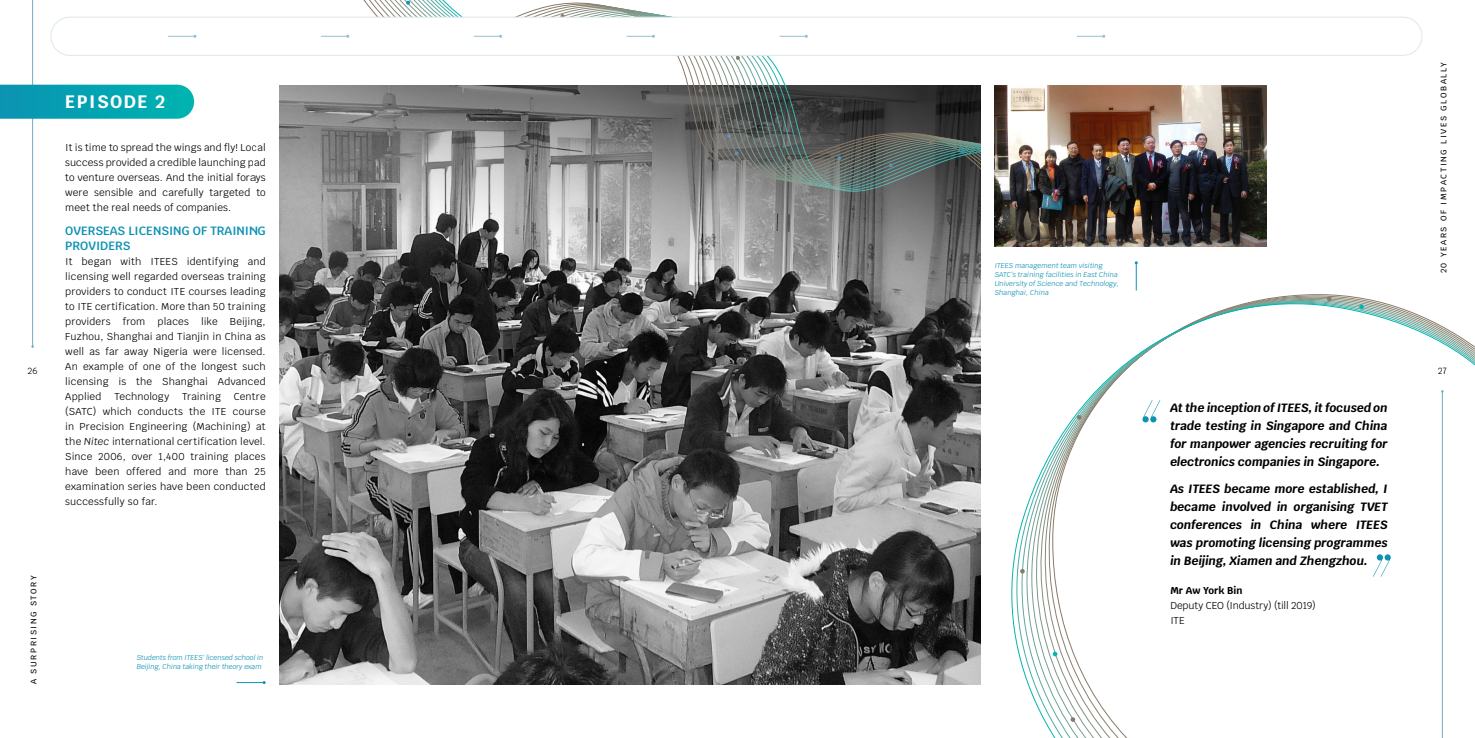
<style>
.page{position:relative;width:1475px;height:738px;background:#fff}
.page>*{position:absolute;margin:0;border:0;box-sizing:border-box;transform-origin:0 0}
.t1{font:700 18px "Krub";letter-spacing:.08em;color:#fff}
.t2{font:italic 700 12px/18px "Krub";color:#000;text-align:justify}
.t3{font:600 12px/15px "Krub";color:#0e92b2}
.t4{font:10px/15px "Krub";letter-spacing:.015em;color:#000;text-align:justify}
.t5{font:10px/15px "Krub";letter-spacing:-.01em;color:#000}
.t6{font:700 10px "Krub";color:#000}
.t7{font:9px "Krub";color:#000}
.t8{font:500 8px "Krub";letter-spacing:.2em;color:#000}
.t9{font:italic 7px/9px "Krub";color:#0e92b2}
.s1{font-style:italic}
</style>
<div class="page">
<hr style="left:32px;top:0;width:1px;height:346px;background:#6fabc4">
<img style="left:280px;top:317px;width:700px;height:366px">
<img style="left:994px;top:85px;width:272px;height:162px">
<svg style="left:253px;top:16px;width:727px;height:301px"></svg>
<svg style="left:259px;top:16px;width:721px;height:294px"></svg>
<svg style="left:265px;top:16px;width:715px;height:288px"></svg>
<svg style="left:271px;top:16px;width:709px;height:282px"></svg>
<svg style="left:278px;top:16px;width:702px;height:275px;background:#727272"></svg>
<svg style="left:284px;top:16px;width:696px;height:269px;background:#7a7a7a"></svg>
<svg style="left:290px;top:16px;width:690px;height:263px;background:#7e7e7e"></svg>
<svg style="left:296px;top:16px;width:684px;height:257px;background:#7e7e7e"></svg>
<svg style="left:302px;top:16px;width:678px;height:250px;background:#868686"></svg>
<svg style="left:308px;top:16px;width:672px;height:244px;background:#8c8c8c"></svg>
<svg style="left:314px;top:16px;width:666px;height:238px;background:#939393"></svg>
<svg style="left:320px;top:16px;width:660px;height:232px;background:#909090"></svg>
<svg style="left:326px;top:16px;width:654px;height:225px;background:#929292"></svg>
<svg style="left:333px;top:16px;width:647px;height:219px;background:#949494"></svg>
<svg style="left:339px;top:16px;width:641px;height:213px;background:#959595"></svg>
<svg style="left:345px;top:16px;width:635px;height:206px;background:#979797"></svg>
<svg style="left:351px;top:16px;width:629px;height:200px;background:#989898"></svg>
<svg style="left:357px;top:0;width:623px;height:210px"></svg>
<svg style="left:726px;top:134px;width:5px;height:4px"></svg>
<svg style="left:734px;top:151px;width:4px;height:4px"></svg>
<svg style="left:837px;top:156px;width:4px;height:4px"></svg>
<svg style="left:888px;top:163px;width:4px;height:4px"></svg>
<svg style="left:960px;top:148px;width:5px;height:5px"></svg>
<svg style="left:406px;top:0;width:4px;height:5px"></svg>
<svg style="left:560px;top:14px;width:4px;height:3px"></svg>
<svg style="left:735px;top:56px;width:5px;height:4px"></svg>
<svg style="left:698px;top:88px;width:5px;height:5px"></svg>
<svg style="left:787px;top:155px;width:4px;height:5px"></svg>
<svg style="left:830px;top:181px;width:4px;height:4px"></svg>
<svg style="left:928px;top:140px;width:4px;height:5px"></svg>
<svg style="left:0;top:85px;width:194px;height:34px;background:#0aa5b3"></svg>
<svg style="left:1011px;top:290px;width:463px;height:447px"></svg>
<svg style="left:1070px;top:716px;width:5px;height:5px"></svg>
<svg style="left:1052px;top:651px;width:5px;height:4px"></svg>
<svg style="left:1358px;top:304px;width:5px;height:5px"></svg>
<svg style="left:1019px;top:568px;width:5px;height:5px"></svg>
<svg style="left:1076px;top:414px;width:5px;height:5px"></svg>
<svg style="left:1326px;top:296px;width:5px;height:5px"></svg>
<svg style="left:236px;top:681px;width:30px;height:2px"></svg>
<svg style="left:1134px;top:261px;width:3px;height:29px"></svg>
<svg style="left:1142px;top:400px;width:18px;height:22px"></svg>
<svg style="left:1372px;top:554px;width:18px;height:22px"></svg>
<div style="left:51px;top:17px;width:1370px;height:38px;background:#fff;border-radius:19px"></div>
<div style="left:50px;top:17px;width:1372px;height:39px;border:1px solid #dce7ed;border-radius:19px"></div>
<svg style="left:321px;top:35px;width:28px;height:3px"></svg>
<svg style="left:168px;top:35px;width:28px;height:3px"></svg>
<svg style="left:473px;top:35px;width:29px;height:3px"></svg>
<svg style="left:779px;top:35px;width:28px;height:3px"></svg>
<svg style="left:626px;top:35px;width:29px;height:3px"></svg>
<svg style="left:1077px;top:35px;width:28px;height:3px"></svg>
<p class="t8" style="left:1438px;top:273px;width:212px;rotate:-90deg">20 YEARS OF IMPACTING LIVES GLOBALLY</p>
<h1 class="t1" style="left:65px;top:91px;width:101px">EPISODE 2</h1>
<p class="t4" style="left:65px;top:140px;width:202px">It is time to spread the wings and fly! Local success provided a credible launching pad to venture overseas. And the initial forays were sensible and carefully targeted to meet the real needs of companies.</p>
<p class="t3" style="left:65px;top:223px;width:202px">OVERSEAS LICENSING OF TRAINING<br>PROVIDERS</p>
<p class="t4" style="left:65px;top:254px;width:202px">It began with ITEES identifying and licensing well regarded overseas training providers to conduct ITE courses leading to ITE certification. More than 50 training providers from places like Beijing, Fuzhou, Shanghai and Tianjin in China as well as far away Nigeria were licensed.<br>An example of one of the longest such licensing is the Shanghai Advanced Applied</p>
<p class="t9" style="left:994px;top:261px;width:126px">ITEES management team visiting<br>SATC’s training facilities in East China<br>University of Science and Technology,<br>Shanghai, China</p>
<p class="t7" style="left:28px;top:362px;width:12px">26</p>
<p class="t7" style="left:1437px;top:362px;width:11px">27</p>
<p class="t4" style="left:114px;top:389px;width:56px">Technology</p>
<p class="t4" style="left:182px;top:389px;width:40px">Training</p>
<p class="t4" style="left:65px;top:389px;width:202px;text-indent:168px">Centre (SATC) which conducts the ITE course in Precision Engineering (Machining) at the <span class="s1">Nitec</span> international certification level.<br>Since 2006, over 1,400 training places have been offered and more than 25 examination series have been conducted successfully so far.</p>
<p class="t2" style="left:1170px;top:398px;width:219px">At the inception of ITEES, it focused on trade testing in Singapore and China for manpower agencies recruiting for electronics companies in Singapore.</p>
<p class="t2" style="left:1170px;top:479px;width:219px">As ITEES became more established, I became involved in organising TVET conferences in China where ITEES was promoting licensing programmes in Beijing, Xiamen and Zhengzhou.</p>
<p class="t6" style="left:1170px;top:584px;width:74px">Mr Aw York Bin</p>
<p class="t5" style="left:1170px;top:597px;width:147px">Deputy CEO (Industry) (till 2019)<br>ITE</p>
<p class="t8" style="left:29px;top:683px;width:110px;rotate:-90deg">A SURPRISING STORY</p>
<p class="t9" style="left:137px;top:652px;width:128px">Students from ITEES’ licensed school in<br>Beijing, China taking their theory exam</p>
</div>
